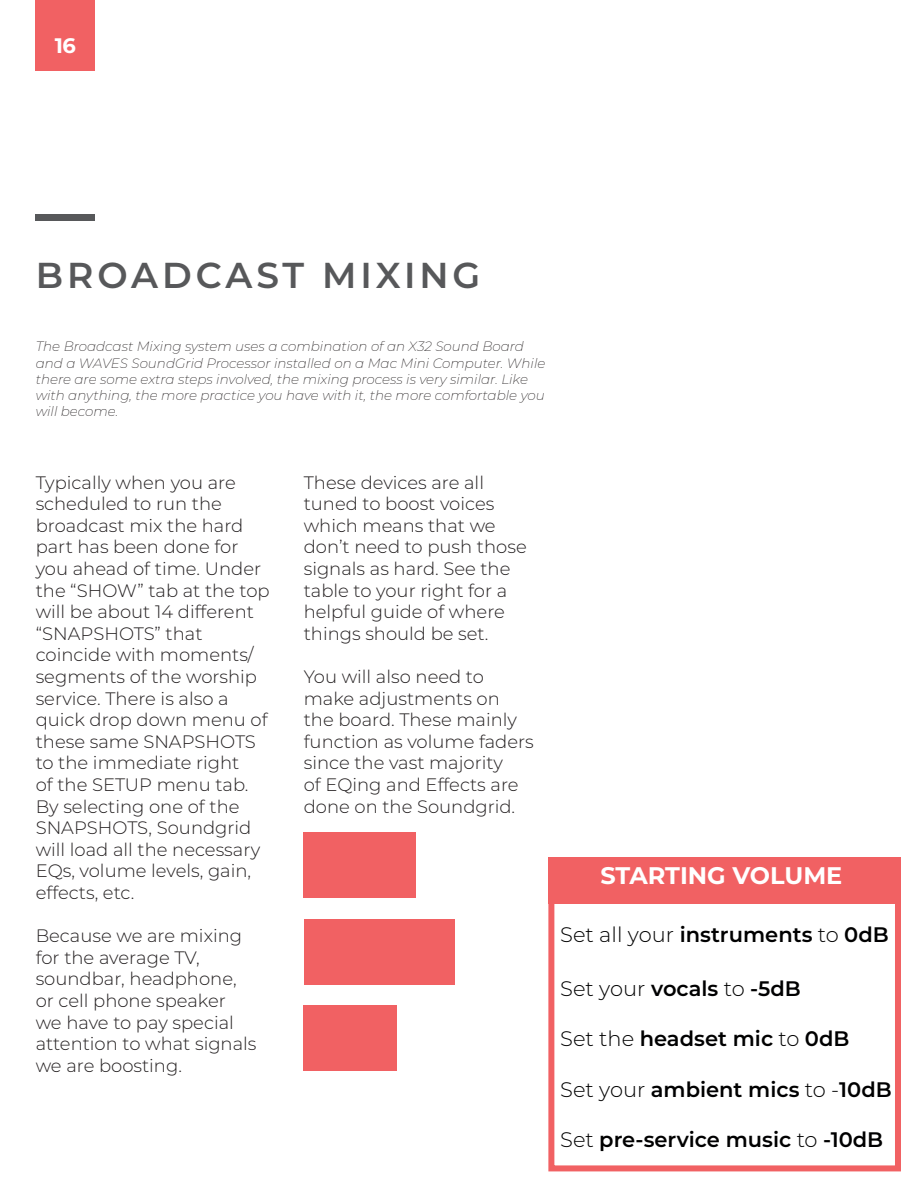
<style>
.page{position:relative;width:918px;height:1188px;background:#fff}
.page>*{position:absolute;margin:0;border:0;box-sizing:border-box;transform-origin:0 0}
.Titles{font:600 36px "Montserrat";letter-spacing:.11em;color:#57585a}
.Paragraph_White{font:700 24px "Montserrat";color:#fff}
.Paragraph_White-2{font:600 21px "Montserrat";color:#000001}
.t1{font:700 21px "Montserrat";color:#fff}
.Paragraph_Text{font:300 18px/21.6px "Montserrat";color:#231f20}
.Paragraph_Italic{font:italic 200 13.5px/16.2px "Montserrat";color:#231f20}
.s1{font-weight:300}
</style>
<div class="page">
<div style="left:36px;top:214px;width:59px;height:7px;background:#57585a"></div>
<div style="left:548px;top:897px;width:353px;height:274px;border:6px solid #f16163"></div>
<div style="left:304px;top:833px;width:112px;height:65px;background:#f16163"></div>
<div style="left:304px;top:919px;width:151px;height:65px;background:#f16163"></div>
<div style="left:304px;top:1006px;width:93px;height:65px;background:#f16163"></div>
<div style="left:548px;top:857px;width:353px;height:46px;background:#f16163"></div>
<div style="left:36px;top:0;width:59px;height:71px;background:#f16163"></div>
<p class="t1" style="left:55px;top:31px;width:22px">16</p>
<p class="Titles" style="left:36px;top:249px;width:446px">BROADCAST MIXING</p>
<p class="Paragraph_Italic" style="left:36px;top:338px;width:511px">The Broadcast Mixing system uses a combination of an X32 Sound Board and a WAVES SoundGrid Processor installed on a Mac Mini Computer. While there are some extra steps involved, the mixing process is very similar. Like with anything, the more practice you have with it, the more comfortable you will become.</p>
<p class="Paragraph_Text" style="left:36px;top:471px;width:236px">Typically when you are scheduled to run the broadcast mix the hard part has been done for you ahead of time. Under the “SHOW” tab at the top will be about 14 different “SNAPSHOTS” that coincide with moments/ segments of the worship service. There is also a quick drop down menu of these same SNAPSHOTS to the immediate right<br>of the SETUP menu tab.<br>By selecting one of the<br>SNAPSHOTS, Soundgrid will load all the necessary<br>EQs, volume levels, gain, effects, etc.</p>
<p class="Paragraph_Text" style="left:36px;top:924px;width:222px">Because we are mixing for the average TV, soundbar, headphone, or cell phone speaker<br>we have to pay special attention to what signals we are boosting.</p>
<p class="Paragraph_Text" style="left:304px;top:471px;width:225px">These devices are all tuned to boost voices which means that we don’t need to push those signals as hard. See the table to your right for a helpful guide of where things should be set.</p>
<p class="Paragraph_Text" style="left:304px;top:665px;width:232px">You will also need to make adjustments on the board. These mainly function as volume faders since the vast majority<br>of EQing and Effects are done on the Soundgrid.</p>
<p class="Paragraph_White" style="left:600px;top:858px;width:244px">STARTING VOLUME</p>
<p class="Paragraph_White-2" style="left:560px;top:919px;width:330px"><span class="s1">Set all your</span> instruments <span class="s1">to</span> 0dB</p>
<p class="Paragraph_White-2" style="left:560px;top:973px;width:242px"><span class="s1">Set your</span> vocals <span class="s1">to</span> -5dB</p>
<p class="Paragraph_White-2" style="left:560px;top:1024px;width:291px"><span class="s1">Set the</span> headset mic <span class="s1">to</span> 0dB</p>
<p class="Paragraph_White-2" style="left:560px;top:1074px;width:333px"><span class="s1">Set your</span> ambient mics <span class="s1">to -</span>10dB</p>
<p class="Paragraph_White-2" style="left:560px;top:1125px;width:325px"><span class="s1">Set</span> pre-service music <span class="s1">to</span> -10dB</p>
</div>
